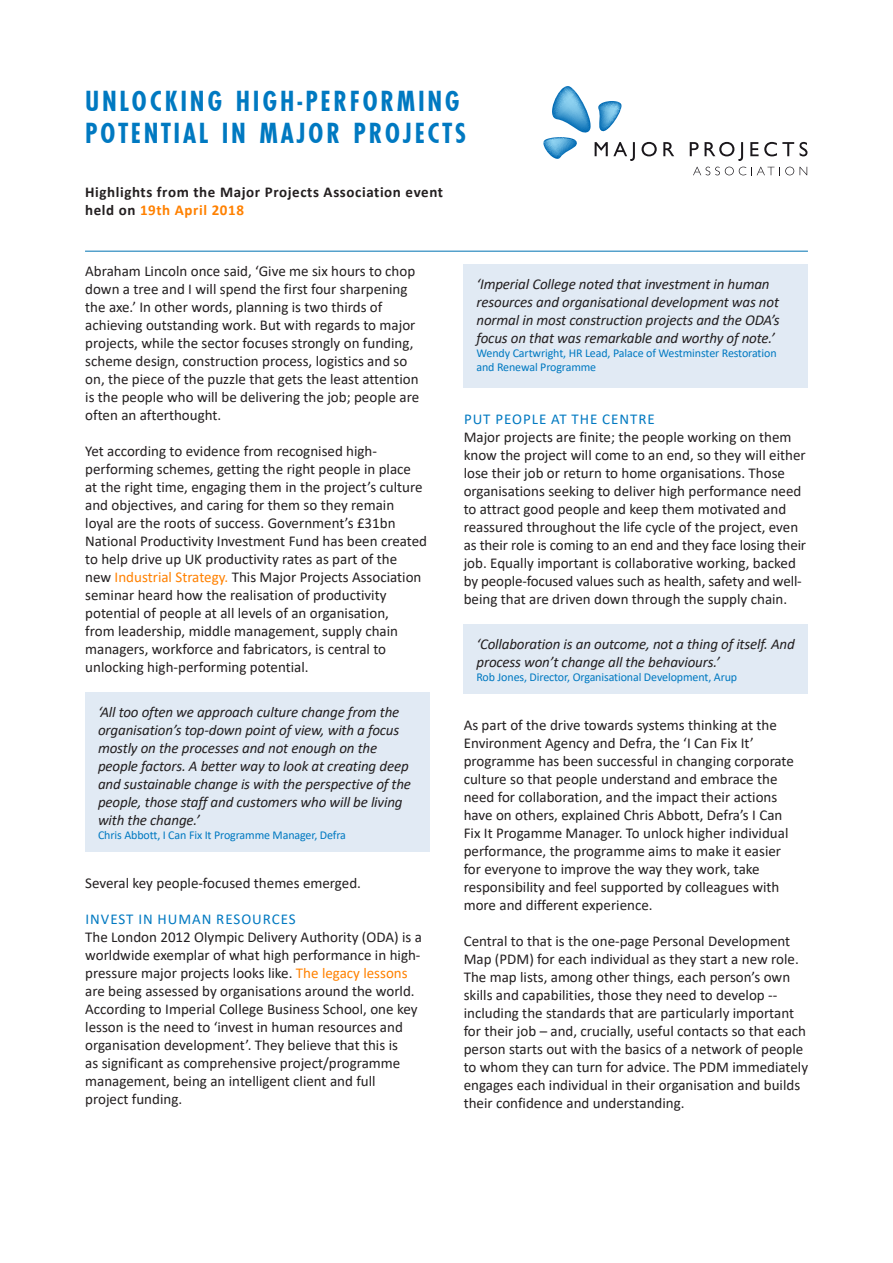
<style>
.page{position:relative;width:893px;height:1263px;background:#fff}
.page>*{position:absolute;margin:0;border:0;box-sizing:border-box;transform-origin:0 0}
.titlebox{font:700 condensed 27px/32.4px "Futurist";letter-spacing:.1em;color:#0079c1}
.body{font:15px/18px "Calibri";color:#231f20}
.t1{font:italic 15px/18px "Calibri";letter-spacing:-.01em;color:#231f20}
.strap{font:700 15px/18px "Calibri";letter-spacing:.04em;color:#231f20}
.subhead{font:15px "Calibri";letter-spacing:.065em;color:#0079c1}
.t2{font:12px/14.4px "Calibri";letter-spacing:-.01em;color:#0079c1}
.s1{color:#ff8100}
</style>
<div class="page">
<div style="left:85px;top:693px;width:345px;height:159px;background:#e1eaf4"></div>
<div style="left:464px;top:264px;width:344px;height:124px;background:#e1eaf4"></div>
<div style="left:464px;top:625px;width:344px;height:69px;background:#e1eaf4"></div>
<svg style="left:543px;top:86px;width:92px;height:75px"></svg>
<svg style="left:642px;top:142px;width:15px;height:14px"></svg>
<svg style="left:663px;top:142px;width:11px;height:14px"></svg>
<svg style="left:690px;top:142px;width:9px;height:14px"></svg>
<svg style="left:705px;top:142px;width:38px;height:19px"></svg>
<svg style="left:750px;top:142px;width:57px;height:14px"></svg>
<svg style="left:693px;top:167px;width:101px;height:8px"></svg>
<svg style="left:800px;top:167px;width:7px;height:8px"></svg>
<hr style="left:85px;top:251px;width:723px;height:1px;background:#0072b2">
<p class="titlebox" style="left:85px;top:85px;width:382px">UNLOCKING HIGH-PERFORMING<br>POTENTIAL IN MAJOR PROJECTS</p>
<p class="strap" style="left:85px;top:183px;width:360px">Highlights from the Major Projects Association event held on <span class="s1">19th April 2018</span></p>
<p class="body" style="left:85px;top:261px;width:335px">Abraham Lincoln once said, ‘Give me six hours to chop down a tree and I will spend the first four sharpening the axe.’ In other words, planning is two thirds of achieving outstanding work. But with regards to major projects, while the sector focuses strongly on funding, scheme design, construction process, logistics and so on, the piece of the puzzle that gets the least attention is the people who will be delivering the job; people are often an afterthought.</p>
<p class="body" style="left:85px;top:441px;width:343px">Yet according to evidence from recognised high&shy;performing schemes, getting the right people in place<br>at the right time, engaging them in the project’s culture and objectives, and caring for them so they remain<br>loyal are the roots of success. Government’s £31bn National Productivity Investment Fund has been created to help drive up UK productivity rates as part of the<br>new <span class="s1">Industrial Strategy.</span> This Major Projects Association seminar heard how the realisation of productivity potential of people at all levels of an organisation,<br>from leadership, middle management, supply chain managers, workforce and fabricators, is central to unlocking high-performing potential.</p>
<p class="t1" style="left:98px;top:702px;width:315px">‘All too often we approach culture change from the organisation’s top-down point of view, with a focus mostly on the processes and not enough on the people factors. A better way to look at creating deep and sustainable change is with the perspective of the people, those staff and customers who will be living with the change.’</p>
<p class="t2" style="left:98px;top:828px;width:250px">Chris Abbott, I Can Fix It Programme Manager, Defra</p>
<p class="body" style="left:85px;top:874px;width:277px">Several key people-focused themes emerged.</p>
<p class="subhead" style="left:86px;top:908px;width:212px">INVEST IN HUMAN RESOURCES</p>
<p class="body" style="left:85px;top:928px;width:338px">The London 2012 Olympic Delivery Authority (ODA) is a worldwide exemplar of what high performance in high&shy;pressure major projects looks like. <span class="s1">The legacy lessons </span>are being assessed by organisations around the world.<br>According to Imperial College Business School, one key lesson is the need to ‘invest in human resources and organisation development’. They believe that this is<br>as significant as comprehensive project/programme management, being an intelligent client and full project funding.</p>
<p class="t1" style="left:476px;top:274px;width:305px">‘Imperial College noted that investment in human resources and organisational development was not normal in most construction projects and the ODA’s focus on that was remarkable and worthy of note.’</p>
<p class="t2" style="left:476px;top:345px;width:302px">Wendy Cartwright, HR Lead, Palace of Westminster Restoration and Renewal Programme</p>
<p class="subhead" style="left:464px;top:408px;width:192px">PUT PEOPLE AT THE CENTRE</p>
<p class="body" style="left:464px;top:427px;width:344px">Major projects are finite; the people working on them know the project will come to an end, so they will either lose their job or return to home organisations. Those organisations seeking to deliver high performance need to attract good people and keep them motivated and reassured throughout the life cycle of the project, even as their role is coming to an end and they face losing their job. Equally important is collaborative working, backed by people-focused values such as health, safety and well&shy;being that are driven down through the supply chain.</p>
<p class="t1" style="left:476px;top:634px;width:320px">‘Collaboration is an outcome, not a thing of itself. And process won’t change all the behaviours.’</p>
<p class="t2" style="left:476px;top:670px;width:262px">Rob Jones, Director, Organisational Development, Arup</p>
<p class="body" style="left:464px;top:715px;width:332px">As part of the drive towards systems thinking at the Environment Agency and Defra, the ‘I Can Fix It’ programme has been successful in changing corporate culture so that people understand and embrace the need for collaboration, and the impact their actions have on others, explained Chris Abbott, Defra’s I Can Fix It Progamme Manager. To unlock higher individual performance, the programme aims to make it easier for everyone to improve the way they work, take responsibility and feel supported by colleagues with more and different experience.</p>
<p class="body" style="left:464px;top:931px;width:346px">Central to that is the one-page Personal Development Map (PDM) for each individual as they start a new role.<br>The map lists, among other things, each person’s own skills and capabilities, those they need to develop -- including the standards that are particularly important for their job – and, crucially, useful contacts so that each person starts out with the basics of a network of people to whom they can turn for advice. The PDM immediately engages each individual in their organisation and builds their confidence and understanding.</p>
</div>
